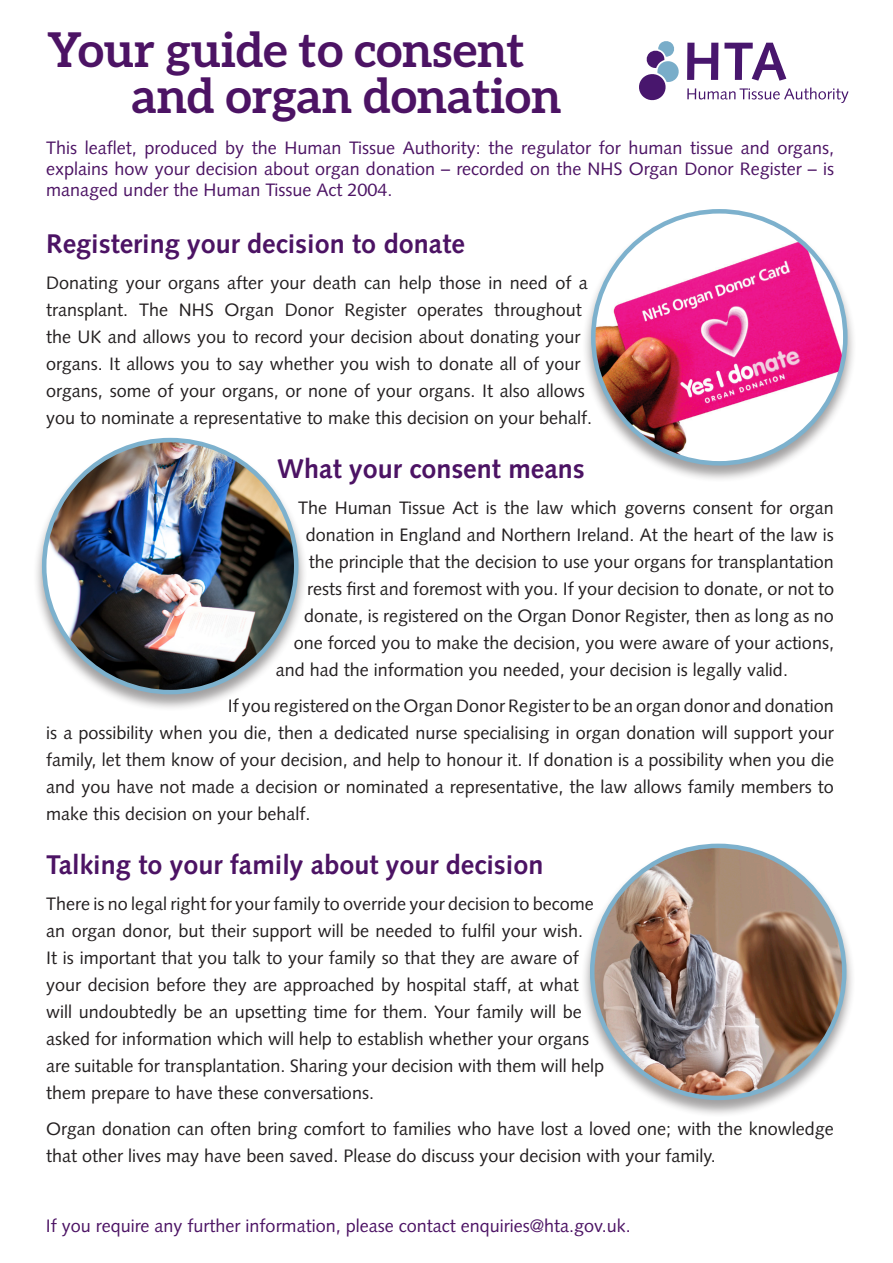
<style>
.page{position:relative;width:893px;height:1263px;background:#fff}
.page>*{position:absolute;margin:0;border:0;box-sizing:border-box;transform-origin:0 0}
.Subs_titles{font:700 48px "Aleo";color:#4c1364}
.Body_Copy{font:700 27px "Syntax LT Std";color:#4c1364}
.Body_Copy-2{font:18px/27px "Syntax LT Std";color:#231f20}
.Subs_titles-2{font:18px/21px "Syntax LT Std";color:#4c1364;text-align:justify}
</style>
<div class="page">
<svg style="left:687px;top:43px;width:31px;height:37px"></svg>
<svg style="left:724px;top:43px;width:62px;height:38px"></svg>
<svg style="left:687px;top:88px;width:161px;height:15px"></svg>
<svg style="left:639px;top:41px;width:40px;height:60px"></svg>
<div style="left:581px;top:843px;width:274px;height:274px;background:#231f20;opacity:.42"></div>
<img style="left:592px;top:846px;width:252px;height:252px;border-radius:126px">
<div style="left:33px;top:437px;width:274px;height:275px;background:#231f20;opacity:.42"></div>
<img style="left:44px;top:440px;width:252px;height:251px">
<div style="left:582px;top:209px;width:274px;height:274px;background:#231f20;opacity:.42"></div>
<img style="left:593px;top:211px;width:252px;height:252px;border-radius:126px">
<p class="Subs_titles" style="left:47px;top:22px;width:479px">Your guide to consent</p>
<p class="Subs_titles" style="left:132px;top:68px;width:431px">and organ donation</p>
<p class="Subs_titles-2" style="left:46px;top:138px;width:789px">This leaflet, produced by the Human Tissue Authority: the regulator for human tissue and organs, explains how your decision about organ donation – recorded on the NHS Organ Donor Register – is managed under the Human Tissue Act 2004.</p>
<p class="Body_Copy" style="left:46px;top:228px;width:420px">Registering your decision to donate</p>
<p class="Body_Copy-2" style="left:46px;top:270px;width:547px">Donating your organs after your death can help those in need of a transplant. The NHS Organ Donor Register operates throughout the UK and allows you to record your decision about donating your organs. It allows you to say whether you wish to donate all of your organs, some of your organs, or none of your organs. It also allows you to nominate a representative to make this decision on your behalf.</p>
<p class="Body_Copy" style="left:277px;top:453px;width:309px">What your consent means</p>
<p class="Body_Copy-2" style="left:298px;top:495px;width:537px">The Human Tissue Act is the law which governs consent for organ</p>
<p class="Body_Copy-2" style="left:306px;top:522px;width:530px">donation in England and Northern Ireland. At the heart of the law is</p>
<p class="Body_Copy-2" style="left:309px;top:549px;width:527px">the principle that the decision to use your organs for transplantation</p>
<p class="Body_Copy-2" style="left:307px;top:576px;width:528px">rests first and foremost with you. If your decision to donate, or not to</p>
<p class="Body_Copy-2" style="left:304px;top:603px;width:531px">donate, is registered on the Organ Donor Register, then as long as no</p>
<p class="Body_Copy-2" style="left:294px;top:630px;width:542px">one forced you to make the decision, you were aware of your actions,</p>
<p class="Body_Copy-2" style="left:276px;top:657px;width:514px">and had the information you needed, your decision is legally valid.</p>
<p class="Body_Copy-2" style="left:46px;top:693px;width:789px;text-align:justify;text-indent:181px">If you registered on the Organ Donor Register to be an organ donor and donation is a possibility when you die, then a dedicated nurse specialising in organ donation will support your family, let them know of your decision, and help to honour it. If donation is a possibility when you die and you have not made a decision or nominated a representative, the law allows family members to make this decision on your behalf.</p>
<p class="Body_Copy" style="left:46px;top:849px;width:499px">Talking to your family about your decision</p>
<p class="Body_Copy-2" style="left:46px;top:891px;width:559px">There is no legal right for your family to override your decision to become an organ donor, but their support will be needed to fulfil your wish.<br>It is important that you talk to your family so that they are aware of your decision before they are approached by hospital staff, at what will undoubtedly be an upsetting time for them. Your family will be asked for information which will help to establish whether your organs are suitable for transplantation. Sharing your decision with them will help them prepare to have these conversations.</p>
<p class="Body_Copy-2" style="left:46px;top:1116px;width:789px">Organ donation can often bring comfort to families who have lost a loved one; with the knowledge that other lives may have been saved. Please do discuss your decision with your family.</p>
<p class="Subs_titles-2" style="left:46px;top:1215px;width:586px">If you require any further information, please contact enquiries@hta.gov.uk.</p>
</div>
